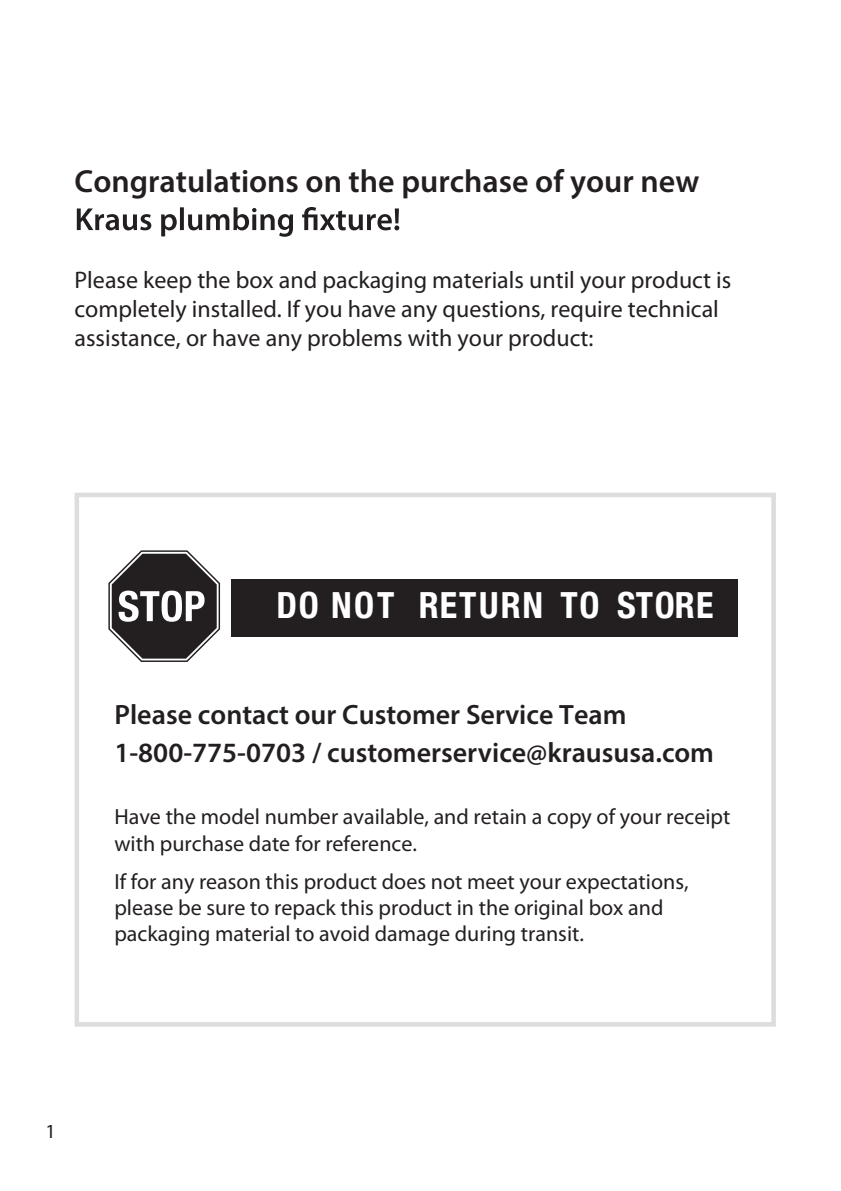
<style>
.page{position:relative;width:841px;height:1191px;background:#fff}
.page>*{position:absolute;margin:0;border:0;box-sizing:border-box;transform-origin:0 0}
.t1{font:700 condensed 36px "Helvetica Neue LT Com";letter-spacing:.05em;color:#fff}
.t2{font:600 32px "Myriad Pro";color:#231f20}
.t3{font:600 28px/38px "Myriad Pro";color:#231f20}
.t4{font:24px/28.8px "Myriad Pro";color:#231f20}
.t5{font:22px/26.4px "Myriad Pro";color:#231f20}
.t6{font:20px "Myriad Pro";color:#231f20}
</style>
<div class="page">
<svg style="left:77px;top:207px;width:322px;height:30px"></svg>
<div style="left:231px;top:579px;width:506px;height:58px;background:#231f20"></div>
<svg style="left:108px;top:550px;width:113px;height:112px"></svg>
<div style="left:74px;top:492px;width:701px;height:534px;border:5px solid #dcdddf"></div>
<h2 class="t2" style="left:74px;top:160px;width:626px">Congratulations on the purchase of your new</h2>
<p class="t4" style="left:74px;top:266px;width:657px">Please keep the box and packaging materials until your product is completely installed. If you have any questions, require technical assistance, or have any problems with your product:</p>
<h1 class="t1" style="left:276px;top:584px;width:438px">DO NOT RETURN TO STORE</h1>
<p class="t3" style="left:114px;top:694px;width:600px">Please contact our Customer Service Team<br>1-800-775-0703 / customerservice@kraususa.com</p>
<p class="t5" style="left:114px;top:803px;width:617px">Have the model number available, and retain a copy of your receipt with purchase date for reference.</p>
<p class="t5" style="left:114px;top:867px;width:575px">If for any reason this product does not meet your expectations, please be sure to repack this product in the original box and packaging material to avoid damage during transit.</p>
<p class="t6" style="left:45px;top:1118px;width:12px">1</p>
</div>
